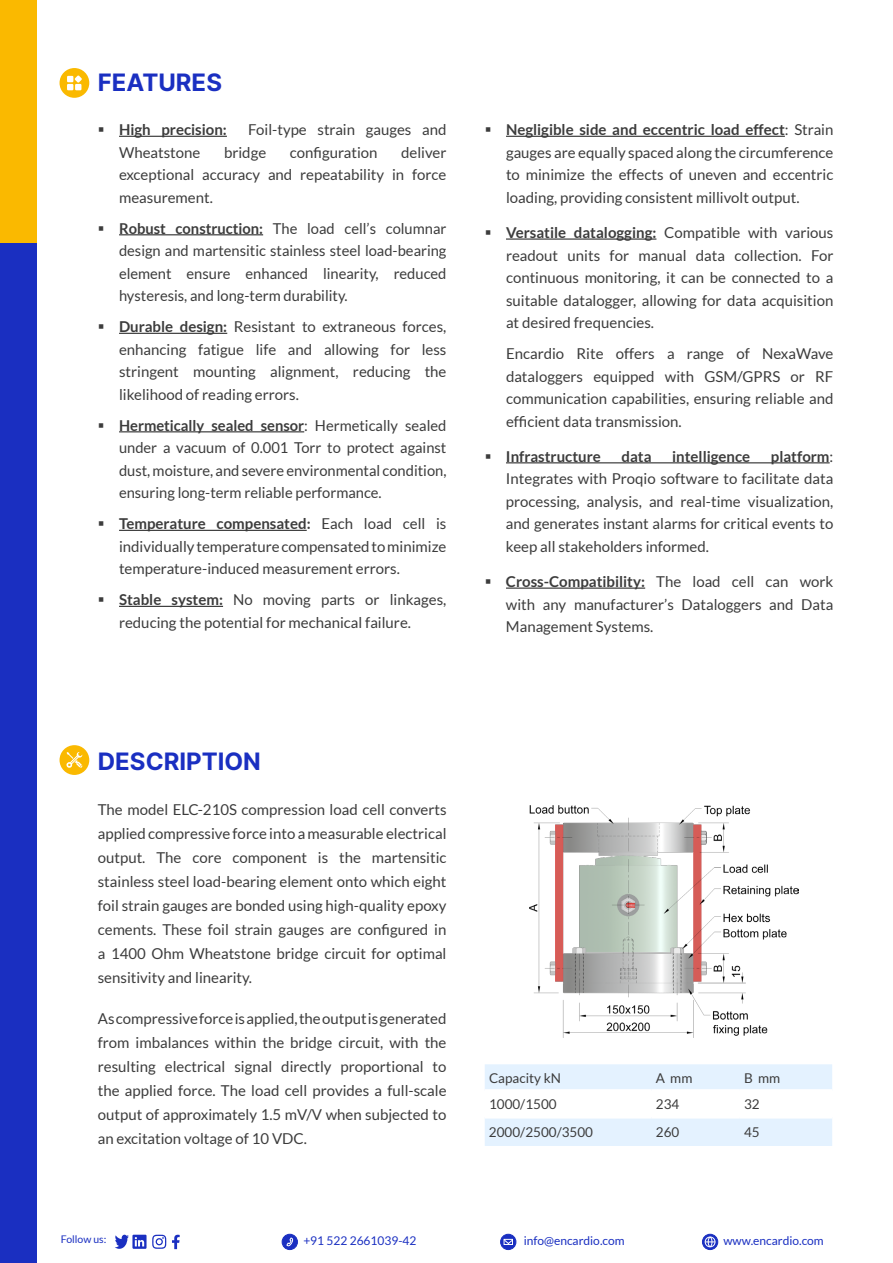
<style>
.page{position:relative;width:893px;height:1263px;background:#fff}
.page>*{position:absolute;margin:0;border:0;box-sizing:border-box;transform-origin:0 0}
.t1{font:700 24px "Inter";color:#1a2fc1}
.t2{font:15px/22.5px "Lato";color:#3c3c3c;text-align:justify}
.t3{font:700 15px "Lato";color:#3c3c3c}
.t4{font:13.5px "Lato";color:#3c3c3c}
.t5{font:12px "Lato";color:#1a2fc1}
.t6{font:10.5px "Lato";color:#1a2fc1}
.s1{font-weight:700}
</style>
<div class="page">
<div style="left:0;top:0;width:36px;height:243px;background:#fab900"></div>
<div style="left:0;top:243px;width:36px;height:1020px;background:#1a2fc1"></div>
<div style="left:60px;top:68px;width:29px;height:30px;background:#fab900;border-radius:50%"></div>
<svg style="left:67px;top:75px;width:15px;height:15px"></svg>
<hr style="left:119px;top:136px;width:108px;height:1px;background:#3c3c3c">
<hr style="left:119px;top:234px;width:144px;height:1px;background:#3c3c3c">
<hr style="left:119px;top:333px;width:108px;height:1px;background:#3c3c3c">
<hr style="left:119px;top:431px;width:185px;height:1px;background:#3c3c3c">
<hr style="left:119px;top:530px;width:188px;height:1px;background:#3c3c3c">
<hr style="left:119px;top:606px;width:104px;height:1px;background:#3c3c3c">
<hr style="left:506px;top:136px;width:279px;height:1px;background:#3c3c3c">
<hr style="left:506px;top:238px;width:150px;height:2px;background:#3c3c3c">
<hr style="left:506px;top:462px;width:324px;height:1px;background:#3c3c3c">
<hr style="left:506px;top:587px;width:139px;height:2px;background:#3c3c3c">
<div style="left:60px;top:745px;width:29px;height:30px;background:#fab900;border-radius:50%"></div>
<svg style="left:66px;top:752px;width:16px;height:16px"></svg>
<svg style="left:115px;top:1235px;width:51px;height:14px"></svg>
<svg style="left:172px;top:1235px;width:8px;height:14px"></svg>
<svg style="left:702px;top:1234px;width:16px;height:15px"></svg>
<div style="left:702px;top:1234px;width:16px;height:16px;border:1px solid #1a2fc1;border-radius:50%"></div>
<div style="left:501px;top:1234px;width:15px;height:15px;background:#1a2fc1;border-radius:50%"></div>
<div style="left:500px;top:1234px;width:16px;height:16px;border:1px solid #1a2fc1;border-radius:50%"></div>
<div style="left:282px;top:1234px;width:15px;height:15px;background:#1a2fc1;border-radius:50%"></div>
<div style="left:282px;top:1234px;width:16px;height:16px;border:1px solid #1a2fc1;border-radius:50%"></div>
<div style="left:708px;top:1237px;width:4px;height:10px;border:1px solid #fff;border-radius:50%"></div>
<div style="left:705px;top:1236px;width:10px;height:11px;border:1px solid #fff;border-radius:50%"></div>
<div style="left:504px;top:1239px;width:9px;height:6px;border:1px solid #fff"></div>
<svg style="left:503px;top:1239px;width:10px;height:5px"></svg>
<svg style="left:286px;top:1235px;width:8px;height:12px"></svg>
<img style="left:529px;top:805px;width:269px;height:232px">
<svg style="left:485px;top:1064px;width:347px;height:82px"></svg>
<hr style="left:485px;top:1089px;width:167px;height:3px;background:#fff">
<hr style="left:652px;top:1089px;width:88px;height:3px;background:#fff">
<hr style="left:740px;top:1089px;width:92px;height:3px;background:#fff">
<hr style="left:485px;top:1115px;width:167px;height:3px;background:#fff">
<hr style="left:652px;top:1115px;width:88px;height:3px;background:#fff">
<hr style="left:740px;top:1115px;width:92px;height:3px;background:#fff">
<h1 class="t1" style="left:98px;top:65px;width:126px">FEATURES</h1>
<p class="t3" style="left:119px;top:121px;width:109px">High precision:</p>
<p class="t2" style="left:248px;top:119px;width:200px">Foil-type strain gauges and</p>
<p class="t2" style="left:119px;top:141px;width:83px">Wheatstone</p>
<p class="t2" style="left:224px;top:141px;width:44px">bridge</p>
<p class="t2" style="left:290px;top:141px;width:89px">configuration</p>
<p class="t2" style="left:119px;top:141px;width:329px;text-indent:282px">deliver exceptional accuracy and repeatability in force measurement.</p>
<p class="t2" style="left:119px;top:217px;width:329px"><span class="s1">Robust construction:</span> The load cell’s columnar design and martensitic stainless steel load-bearing element ensure enhanced linearity, reduced hysteresis, and long-term durability.</p>
<p class="t2" style="left:119px;top:316px;width:329px"><span class="s1">Durable design:</span> Resistant to extraneous forces, enhancing fatigue life and allowing for less stringent mounting alignment, reducing the likelihood of reading errors.</p>
<p class="t2" style="left:119px;top:414px;width:329px"><span class="s1">Hermetically sealed sensor</span>: Hermetically sealed under a vacuum of 0.001 Torr to protect against dust, moisture, and severe environmental condition, ensuring long-term reliable performance.</p>
<p class="t2" style="left:119px;top:513px;width:329px"><span class="s1">Temperature compensated:</span> Each load cell is individually temperature compensated to minimize temperature-induced measurement errors.</p>
<p class="t2" style="left:119px;top:589px;width:329px"><span class="s1">Stable system:</span> No moving parts or linkages, reducing the potential for mechanical failure.</p>
<p class="t2" style="left:506px;top:119px;width:329px"><span class="s1">Negligible side and eccentric load effect</span>: Strain gauges are equally spaced along the circumference to minimize the effects of uneven and eccentric loading, providing consistent millivolt output.</p>
<p class="t2" style="left:506px;top:221px;width:329px"><span class="s1">Versatile datalogging:</span> Compatible with various readout units for manual data collection. For continuous monitoring, it can be connected to a suitable datalogger, allowing for data acquisition at desired frequencies.</p>
<p class="t2" style="left:506px;top:342px;width:329px">Encardio Rite offers a range of NexaWave dataloggers equipped with GSM/GPRS or RF communication capabilities, ensuring reliable and efficient data transmission.</p>
<p class="t3" style="left:506px;top:448px;width:96px">Infrastructure</p>
<p class="t3" style="left:621px;top:448px;width:32px">data</p>
<p class="t3" style="left:672px;top:448px;width:80px">intelligence</p>
<p class="t2" style="left:506px;top:445px;width:329px;text-indent:265px"><span class="s1">platform</span>:<br>Integrates with Proqio software to facilitate data processing, analysis, and real-time visualization, and generates instant alarms for critical events to keep all stakeholders informed.</p>
<p class="t2" style="left:506px;top:570px;width:329px"><span class="s1">Cross-Compatibility:</span> The load cell can work with any manufacturer’s Dataloggers and Data Management Systems.</p>
<h1 class="t1" style="left:98px;top:743px;width:165px">DESCRIPTION</h1>
<p class="t2" style="left:98px;top:798px;width:350px;line-height:24px">The model ELC-210S compression load cell converts applied compressive force into a measurable electrical output. The core component is the martensitic stainless steel load-bearing element onto which eight foil strain gauges are bonded using high-quality epoxy cements. These foil strain gauges are configured in a 1400 Ohm Wheatstone bridge circuit for optimal sensitivity and linearity.</p>
<p class="t2" style="left:98px;top:1007px;width:350px;line-height:24px">As compressive force is applied, the output is generated from imbalances within the bridge circuit, with the resulting electrical signal directly proportional to the applied force. The load cell provides a full-scale output of approximately 1.5 mV/V when subjected to an excitation voltage of 10 VDC.</p>
<p class="t4" style="left:489px;top:1070px;width:73px">Capacity kN</p>
<p class="t4" style="left:656px;top:1070px;width:38px">A mm</p>
<p class="t4" style="left:744px;top:1070px;width:38px">B mm</p>
<p class="t4" style="left:489px;top:1097px;width:69px">1000/1500</p>
<p class="t4" style="left:656px;top:1097px;width:25px">234</p>
<p class="t4" style="left:744px;top:1097px;width:17px">32</p>
<p class="t4" style="left:489px;top:1124px;width:106px">2000/2500/3500</p>
<p class="t4" style="left:656px;top:1124px;width:25px">260</p>
<p class="t4" style="left:744px;top:1124px;width:17px">45</p>
<p class="t6" style="left:61px;top:1233px;width:47px">Follow us:</p>
<p class="t5" style="left:303px;top:1234px;width:115px">+91 522 2661039-42</p>
<p class="t5" style="left:524px;top:1234px;width:102px">info@encardio.com</p>
<p class="t5" style="left:723px;top:1234px;width:102px">www.encardio.com</p>
</div>
